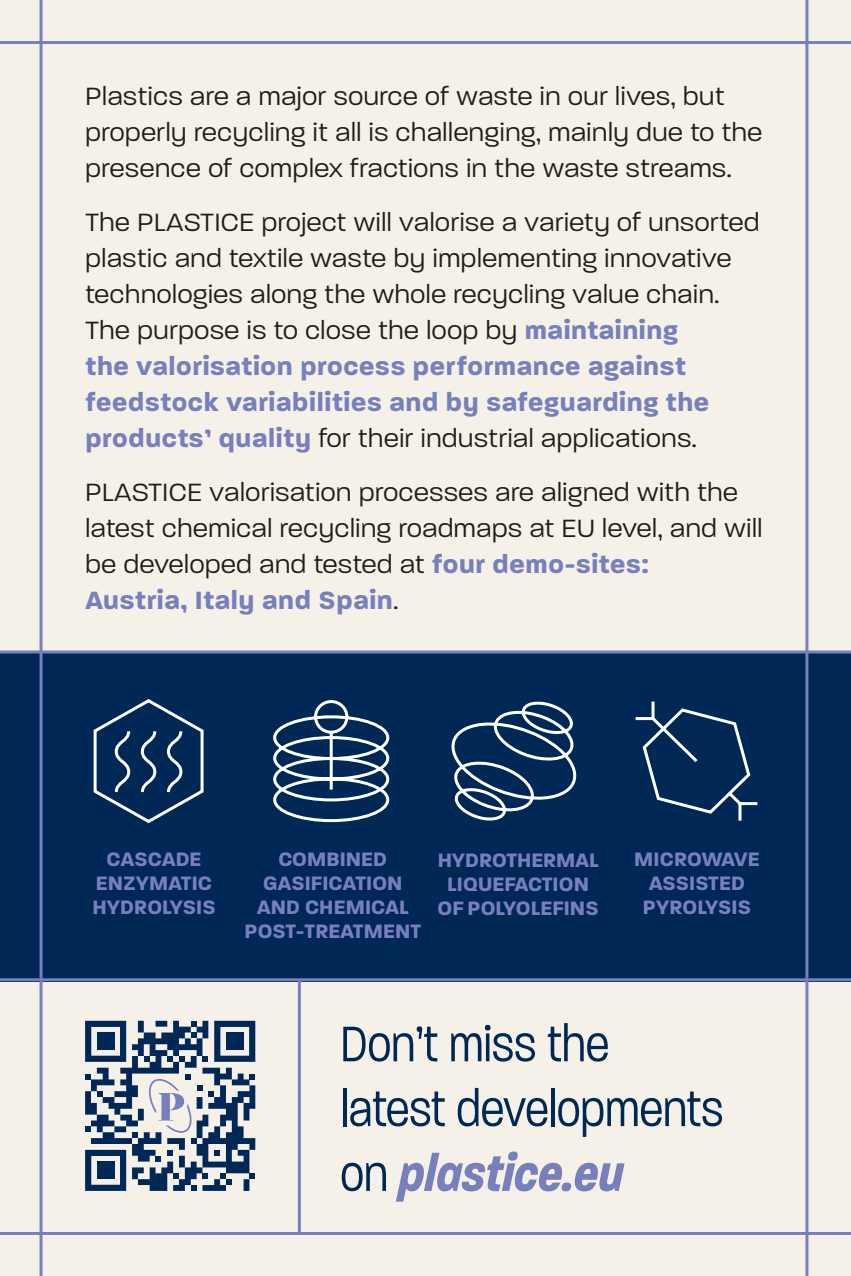
<style>
.page{position:relative;width:851px;height:1276px;background:#fff}
.page>*{position:absolute;margin:0;border:0;box-sizing:border-box;transform-origin:0 0}
.t1{font:300 54px/64.8px "Paralucent Condensed";color:#002856}
.t2{font:27px/36px "Paralucent Text";color:#1d1d1b}
.t3{font:700 21px/24px "Paralucent Text";letter-spacing:-.025em;color:#787fbd;text-align:center}
.s1{font-weight:700;color:#787fbd}
.s2{font-weight:700;font-style:italic;color:#787fbd}
</style>
<div class="page">
<div style="left:0;top:0;width:850px;height:1276px;background:#f5f1e9"></div>
<div style="left:0;top:652px;width:850px;height:329px;background:#002856"></div>
<hr style="left:0;top:41px;width:850px;height:3px;background:#787fbd">
<hr style="left:0;top:650px;width:850px;height:3px;background:#787fbd">
<hr style="left:0;top:1232px;width:850px;height:3px;background:#787fbd">
<hr style="left:805px;top:0;width:3px;height:1276px;background:#787fbd">
<hr style="left:40px;top:0;width:3px;height:1276px;background:#787fbd">
<hr style="left:298px;top:979px;width:3px;height:254px;background:#787fbd">
<hr style="left:0;top:978px;width:850px;height:3px;background:#787fbd">
<svg style="left:93px;top:699px;width:665px;height:125px"></svg>
<svg style="left:85px;top:1020px;width:170px;height:171px"></svg>
<p class="t2" style="left:85px;top:79px;width:679px">Plastics are a major source of waste in our lives, but properly recycling it all is challenging, mainly due to the presence of complex fractions in the waste streams.</p>
<p class="t2" style="left:85px;top:204px;width:676px">The PLASTICE project will valorise a variety of unsorted plastic and textile waste by implementing innovative technologies along the whole recycling value chain.<br>The purpose is to close the loop by <span class="s1">maintaining<br>the valorisation process performance against feedstock variabilities and by safeguarding the products’ quality</span> for their industrial applications.</p>
<p class="t2" style="left:85px;top:474px;width:679px">PLASTICE valorisation processes are aligned with the latest chemical recycling roadmaps at EU level, and will be developed and tested at <span class="s1">four demo-sites:<br>Austria, Italy and Spain</span>.</p>
<p class="t3" style="left:92px;top:847px;width:125px">CASCADE<br>ENZYMATIC<br>HYDROLYSIS</p>
<p class="t3" style="left:634px;top:847px;width:127px">MICROWAVE<br>ASSISTED<br>PYROLYSIS</p>
<p class="t3" style="left:244px;top:847px;width:179px">COMBINED<br>GASIFICATION<br>AND CHEMICAL<br>POST-TREATMENT</p>
<p class="t3" style="left:437px;top:848px;width:163px">HYDROTHERMAL<br>LIQUEFACTION<br>OF POLYOLEFINS</p>
<h1 class="t1" style="left:340px;top:1012px;width:384px">Don’t miss the latest developments on <span class="s2">plastice.eu</span></h1>
</div>
